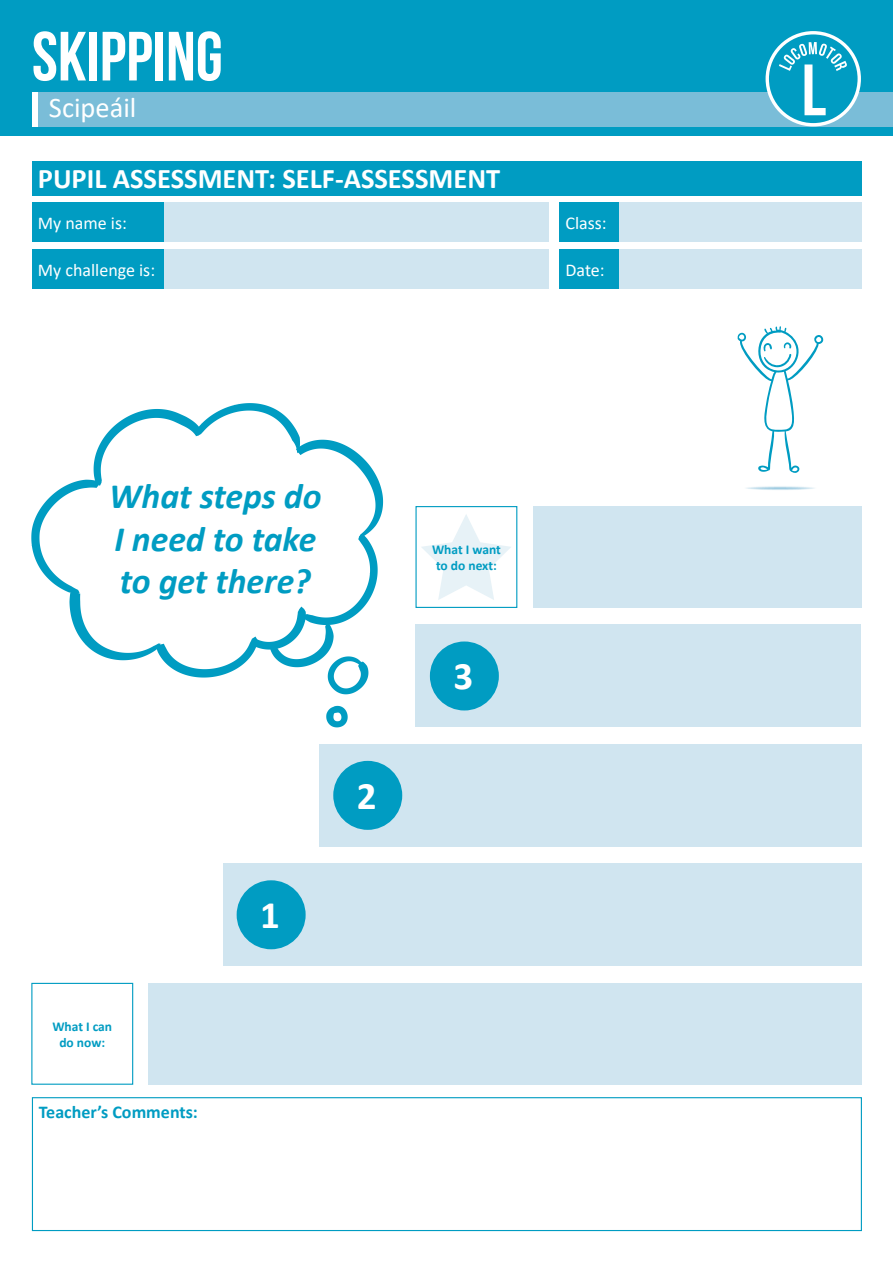
<style>
.page{position:relative;width:893px;height:1263px;background:#fff}
.page>*{position:absolute;margin:0;border:0;box-sizing:border-box;transform-origin:0 0}
.t1{font:700 72.45px "Bebas Neue";color:#fff}
.t2{font:700 69.45px "Bebas Neue";color:#fff}
.t3{font:700 39px "Calibri";color:#fff}
.t4{font:italic 700 35.7px/42.9px "Calibri";color:#009cc2}
.t5{font:700 28.5px "Calibri";color:#fff}
.t6{font:28.5px "Calibri";color:#fff}
.t7{font:18px "Calibri";color:#fff}
.t8{font:700 18px "Calibri";color:#009cc2}
.t9{font:700 13.5px/16.2px "Calibri";color:#009cc2}
</style>
<div class="page">
<div style="left:0;top:0;width:893px;height:135px;background:#009cc2"></div>
<div style="left:38px;top:92px;width:855px;height:34px;background:#7abdd8"></div>
<div style="left:32px;top:92px;width:6px;height:34px;background:#fff"></div>
<div style="left:767px;top:33px;width:92px;height:92px;background:#009cc2;border-radius:50%"></div>
<div style="left:766px;top:31px;width:95px;height:95px;border:3px solid #fff;border-radius:50%"></div>
<svg style="left:779px;top:42px;width:68px;height:29px"></svg>
<div style="left:32px;top:161px;width:829px;height:35px;background:#009cc2"></div>
<div style="left:32px;top:1097px;width:830px;height:134px;border:1px solid #009cc2"></div>
<div style="left:32px;top:202px;width:133px;height:40px;background:#009cc2"></div>
<div style="left:560px;top:202px;width:59px;height:40px;background:#009cc2"></div>
<div style="left:165px;top:202px;width:384px;height:40px;background:#d0e5f0"></div>
<div style="left:619px;top:202px;width:243px;height:40px;background:#d0e5f0"></div>
<div style="left:32px;top:249px;width:133px;height:40px;background:#009cc2"></div>
<div style="left:560px;top:249px;width:59px;height:40px;background:#009cc2"></div>
<div style="left:165px;top:249px;width:384px;height:40px;background:#d0e5f0"></div>
<div style="left:619px;top:249px;width:243px;height:40px;background:#d0e5f0"></div>
<svg style="left:737px;top:326px;width:87px;height:147px"></svg>
<svg style="left:421px;top:514px;width:90px;height:86px"></svg>
<div style="left:415px;top:506px;width:102px;height:102px;border:1px solid #009cc2"></div>
<div style="left:31px;top:983px;width:102px;height:102px;border:1px solid #009cc2"></div>
<div style="left:149px;top:983px;width:713px;height:102px;background:#d0e5f0"></div>
<div style="left:223px;top:863px;width:638px;height:103px;background:#d0e5f0"></div>
<div style="left:319px;top:744px;width:542px;height:103px;background:#d0e5f0"></div>
<div style="left:415px;top:624px;width:446px;height:103px;background:#d0e5f0"></div>
<div style="left:533px;top:506px;width:328px;height:102px;background:#d0e5f0"></div>
<svg style="left:31px;top:403px;width:352px;height:291px"></svg>
<svg style="left:326px;top:706px;width:22px;height:21px"></svg>
<div style="left:237px;top:880px;width:69px;height:69px;background:#009cc2;border-radius:50%"></div>
<div style="left:333px;top:761px;width:69px;height:69px;background:#009cc2;border-radius:50%"></div>
<div style="left:430px;top:641px;width:69px;height:69px;background:#009cc2;border-radius:50%"></div>
<h2 class="t2" style="left:32px;top:18px;width:192px">SKIPPING</h2>
<h3 class="t6" style="left:49px;top:88px;width:89px">Scipeáil</h3>
<h3 class="t5" style="left:38px;top:159px;width:464px">PUPIL ASSESSMENT: SELF-ASSESSMENT</h3>
<p class="t7" style="left:38px;top:211px;width:91px">My name is:</p>
<p class="t7" style="left:566px;top:211px;width:43px">Class:</p>
<p class="t7" style="left:38px;top:257px;width:119px">My challenge is:</p>
<p class="t7" style="left:566px;top:257px;width:41px">Date:</p>
<h3 class="t4" style="left:109px;top:473px;width:214px">What steps do<br>I need to take to get there?</h3>
<p class="t9" style="left:52px;top:1018px;width:61px;text-align:center">What I can do now:</p>
<p class="t8" style="left:39px;top:1099px;width:160px">Teacher’s Comments:</p>
<h3 class="t3" style="left:260px;top:887px;width:21px">1</h3>
<h3 class="t3" style="left:357px;top:768px;width:21px">2</h3>
<p class="t9" style="left:432px;top:541px;width:70px">What I want to do next:</p>
<h3 class="t3" style="left:453px;top:649px;width:21px">3</h3>
<h1 class="t1" style="left:802px;top:50px;width:26px">L</h1>
</div>
